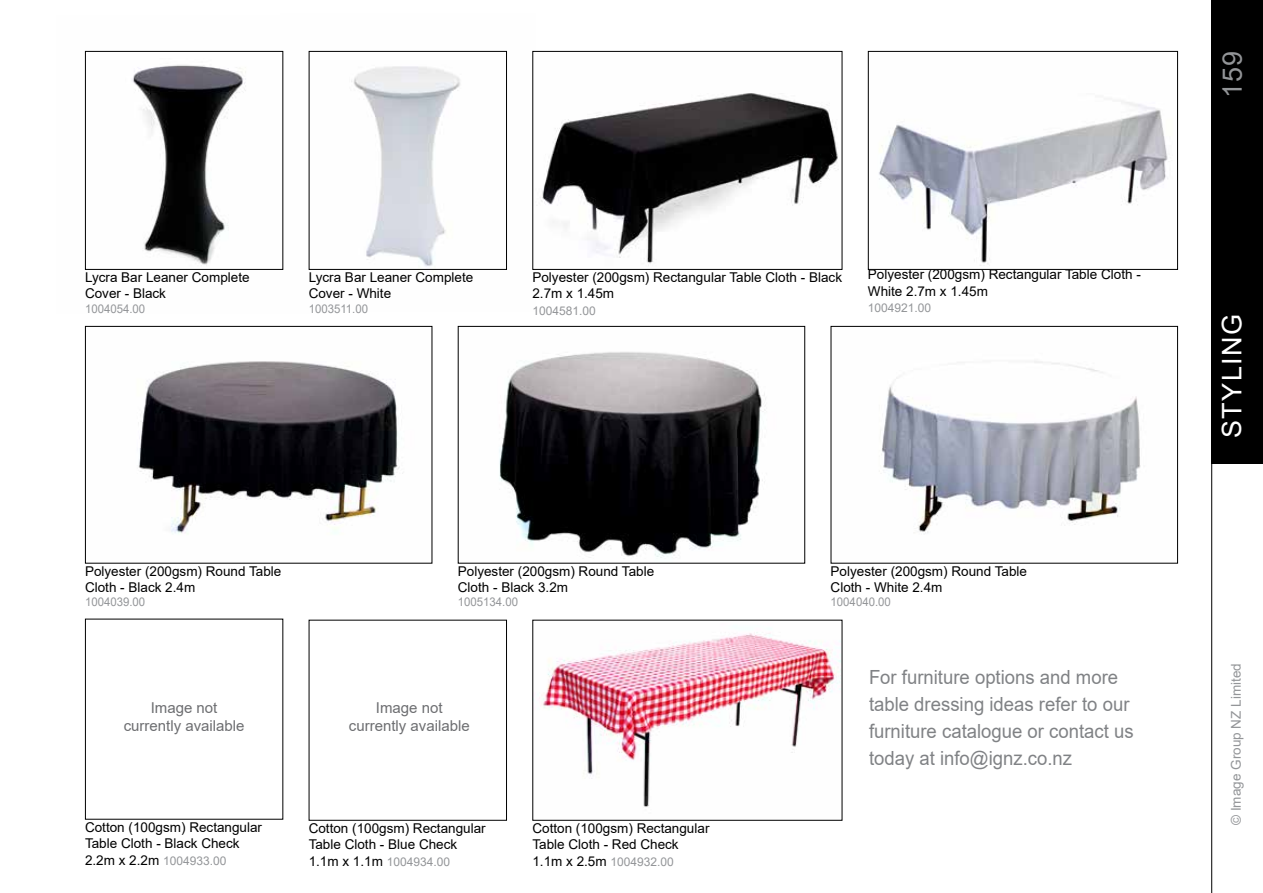
<style>
.page{position:relative;width:1263px;height:893px;background:#fff}
.page>*{position:absolute;margin:0;border:0;box-sizing:border-box;transform-origin:0 0}
.t1{font:27px "Arial";letter-spacing:.05em;color:#fff}
.t2{font:27px "Arial";color:#939598}
.t3{font:19.5px/27px "Arial";color:#808285;scale:.95 1}
.t4{font:15px/18px "Arial";color:#6d6e71;text-align:center}
.t5{font:13.5px/16.5px "Arial";color:#000}
.t6{font:13.5px "Arial";color:#939598}
.t7{font:12px "Arial";color:#939598}
.t8{font:12px "Arial";color:#939598;scale:.95 1}
.s1{font-size:13.5px;color:#000}
</style>
<div class="page">
<hr style="left:1211px;top:0;width:1px;height:893px;background:#000">
<div style="left:1211px;top:0;width:52px;height:463px;background:#000"></div>
<img style="left:84px;top:50px;width:196px;height:220px">
<img style="left:280px;top:50px;width:255px;height:220px">
<div style="left:85px;top:51px;width:198px;height:219px;border:1px solid #000"></div>
<div style="left:309px;top:51px;width:198px;height:219px;border:1px solid #000"></div>
<img style="left:534px;top:53px;width:305px;height:215px">
<div style="left:532px;top:51px;width:310px;height:219px;border:1px solid #000"></div>
<img style="left:879px;top:101px;width:289px;height:165px">
<div style="left:868px;top:51px;width:310px;height:219px;border:1px solid #000"></div>
<img style="left:138px;top:361px;width:265px;height:173px">
<div style="left:85px;top:326px;width:347px;height:238px;border:1px solid #000"></div>
<img style="left:499px;top:352px;width:266px;height:207px">
<div style="left:458px;top:326px;width:347px;height:238px;border:1px solid #000"></div>
<img style="left:880px;top:361px;width:261px;height:172px">
<div style="left:831px;top:326px;width:347px;height:238px;border:1px solid #000"></div>
<div style="left:309px;top:620px;width:198px;height:201px;border:1px solid #000"></div>
<img style="left:539px;top:632px;width:301px;height:175px">
<div style="left:532px;top:620px;width:310px;height:201px;border:1px solid #000"></div>
<p class="t5" style="left:85px;top:269px;width:166px">Lycra Bar Leaner Complete<br>Cover - Black</p>
<p class="t8" style="left:85px;top:300px;width:65px">1004054.00</p>
<p class="t5" style="left:309px;top:269px;width:166px">Lycra Bar Leaner Complete<br>Cover - White</p>
<p class="t8" style="left:309px;top:300px;width:64px">1003511.00</p>
<p class="t5" style="left:532px;top:269px;width:311px">Polyester (200gsm) Rectangular Table Cloth - Black<br>2.7m x 1.45m</p>
<p class="t7" style="left:532px;top:302px;width:65px">1004581.00</p>
<p class="t5" style="left:868px;top:266px;width:274px">Polyester (200gsm) Rectangular Table Cloth -<br>White 2.7m x 1.45m</p>
<p class="t7" style="left:868px;top:300px;width:65px">1004921.00</p>
<p class="t5" style="left:85px;top:562px;width:198px">Polyester (200gsm) Round Table<br>Cloth - Black 2.4m</p>
<p class="t8" style="left:85px;top:594px;width:65px">1004039.00</p>
<p class="t5" style="left:458px;top:562px;width:198px">Polyester (200gsm) Round Table<br>Cloth - Black 3.2m</p>
<p class="t8" style="left:458px;top:594px;width:65px">1005134.00</p>
<p class="t4" style="left:124px;top:699px;width:122px">Image not currently available</p>
<p class="t5" style="left:85px;top:819px;width:179px">Cotton (100gsm) Rectangular<br>Table Cloth - Black Check</p>
<p class="t7" style="left:85px;top:852px;width:143px"><span class="s1">2.2m x 2.2m</span> 1004933.00</p>
<p class="t4" style="left:349px;top:699px;width:122px">Image not currently available</p>
<p class="t5" style="left:309px;top:820px;width:179px">Cotton (100gsm) Rectangular<br>Table Cloth - Blue Check</p>
<p class="t7" style="left:309px;top:853px;width:143px"><span class="s1">1.1m x 1.1m</span> 1004934.00</p>
<p class="t5" style="left:532px;top:820px;width:179px">Cotton (100gsm) Rectangular<br>Table Cloth - Red Check</p>
<p class="t7" style="left:532px;top:853px;width:143px"><span class="s1">1.1m x 2.5m</span> 1004932.00</p>
<p class="t5" style="left:831px;top:562px;width:198px">Polyester (200gsm) Round Table<br>Cloth - White 2.4m</p>
<p class="t8" style="left:831px;top:594px;width:65px">1004040.00</p>
<h2 class="t3" style="left:869px;top:663px;width:280px">For furniture options and more table dressing ideas refer to our furniture catalogue or contact us today at info@ignz.co.nz</h2>
<h1 class="t2" style="left:1214px;top:98px;width:49px;rotate:-90deg">159</h1>
<h1 class="t1" style="left:1213px;top:438px;width:125px;rotate:-90deg">STYLING</h1>
<p class="t6" style="left:1227px;top:825px;width:163px;rotate:-90deg">© Image Group NZ Limited</p>
</div>
